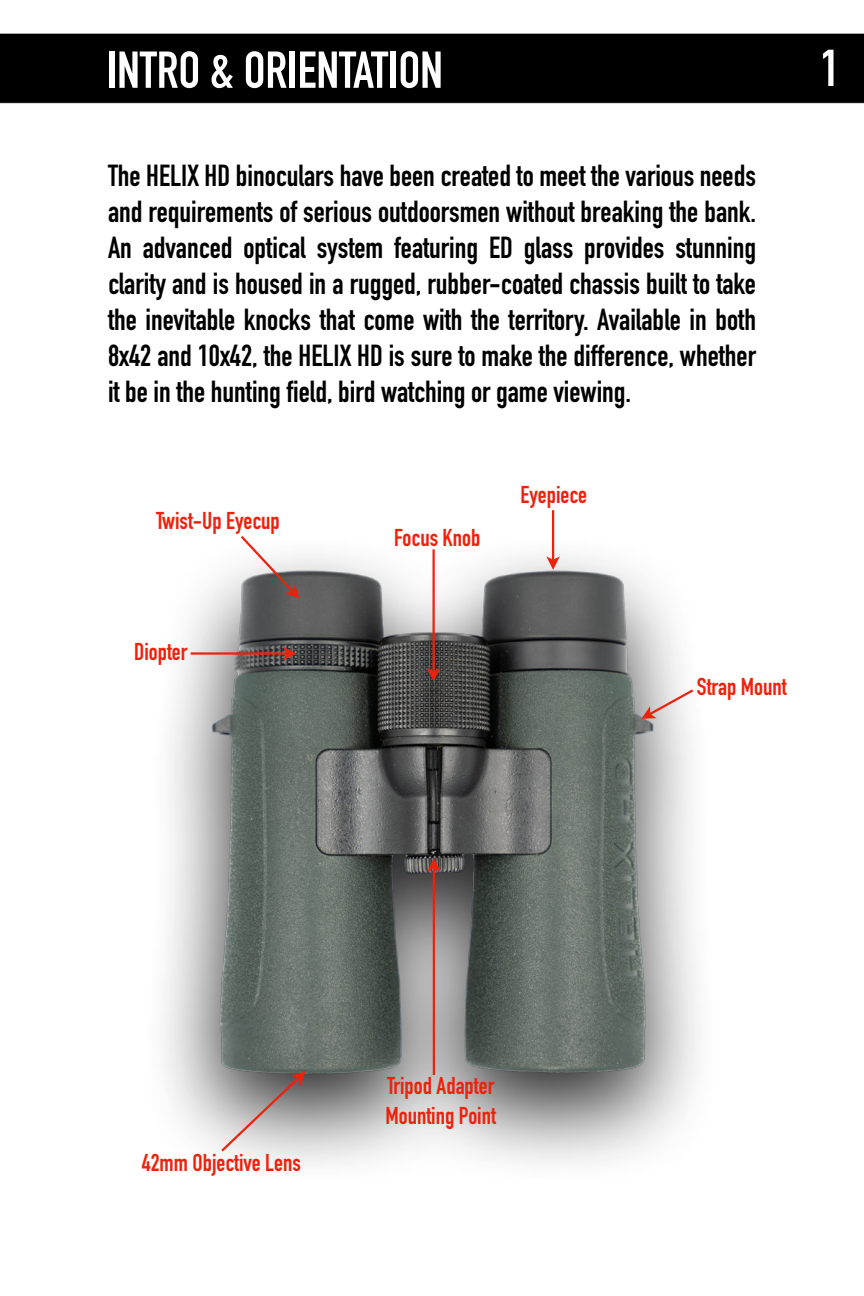
<style>
.page{position:relative;width:864px;height:1296px;background:#fff}
.page>*{position:absolute;margin:0;border:0;box-sizing:border-box;transform-origin:0 0}
.t1{font:700 51px "DIN Condensed";color:#fff}
.t2{font:700 30px/36px "DIN Condensed";color:#000;text-align:justify}
.t3{font:700 24px/30px "DIN Condensed";color:#ee220c}
</style>
<div class="page">
<img style="left:167px;top:532px;width:533px;height:588px">
<div style="left:0;top:33px;width:864px;height:71px;background:#000"></div>
<svg style="left:238px;top:533px;width:61px;height:65px"></svg>
<hr style="left:432px;top:549px;width:3px;height:123px;background:#ee220c">
<svg style="left:427px;top:668px;width:13px;height:13px"></svg>
<hr style="left:552px;top:510px;width:2px;height:51px;background:#ee220c">
<svg style="left:546px;top:556px;width:14px;height:14px"></svg>
<hr style="left:191px;top:652px;width:97px;height:3px;background:#ee220c">
<svg style="left:283px;top:647px;width:14px;height:13px"></svg>
<svg style="left:641px;top:687px;width:55px;height:32px"></svg>
<svg style="left:219px;top:1071px;width:86px;height:83px;background:#b4abaa"></svg>
<hr style="left:433px;top:867px;width:2px;height:208px;background:#ee220c">
<svg style="left:427px;top:858px;width:14px;height:14px"></svg>
<h1 class="t1" style="left:107px;top:36px;width:338px">INTRO &amp; ORIENTATION</h1>
<h1 class="t1" style="left:820px;top:34px;width:20px">1</h1>
<p class="t2" style="left:108px;top:158px;width:650px">The HELIX HD binoculars have been created to meet the various needs and requirements of serious outdoorsmen without breaking the bank.<br>An advanced optical system featuring ED glass provides stunning clarity and is housed in a rugged, rubber-coated chassis built to take the inevitable knocks that come with the territory. Available in both 8x42 and 10x42, the HELIX HD is sure to make the difference, whether it be in the hunting field, bird watching or game viewing.</p>
<p class="t3" style="left:156px;top:505px;width:125px">Twist-Up Eyecup</p>
<p class="t3" style="left:134px;top:636px;width:55px">Diopter</p>
<p class="t3" style="left:394px;top:523px;width:88px">Focus Knob</p>
<p class="t3" style="left:521px;top:479px;width:68px">Eyepiece</p>
<p class="t3" style="left:697px;top:671px;width:91px">Strap Mount</p>
<p class="t3" style="left:142px;top:1147px;width:161px">42mm Objective Lens</p>
<p class="t3" style="left:385px;top:1070px;width:112px">Tripod Adapter<br>Mounting Point</p>
</div>
